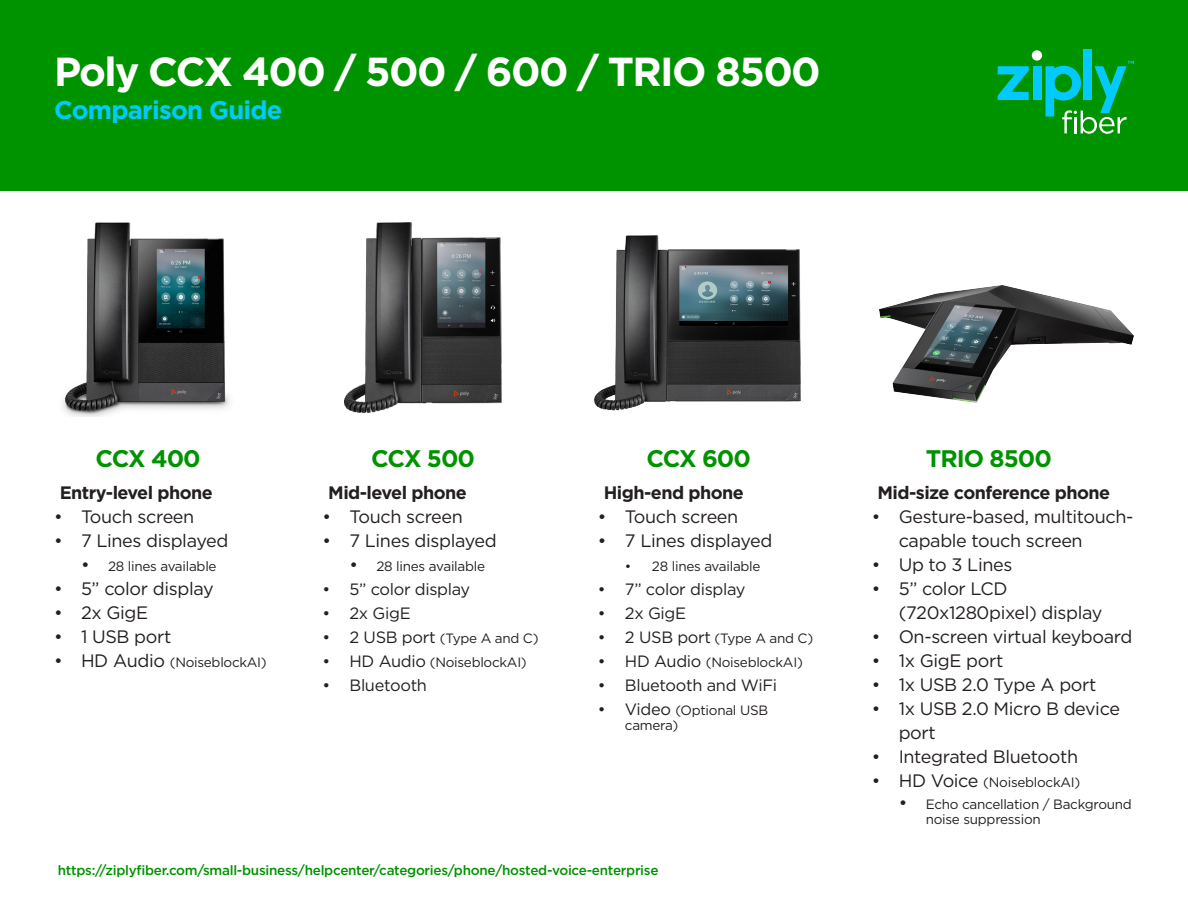
<style>
.page{position:relative;width:1188px;height:918px;background:#fff}
.page>*{position:absolute;margin:0;border:0;box-sizing:border-box;transform-origin:0 0}
.t1{font:700 40.5px "Gotham";letter-spacing:-.04em;color:#fff}
.t2{font:700 25.5px "Gotham";letter-spacing:-.03em;color:#02caff}
.t3{font:700 24px "Gotham";letter-spacing:-.04em;color:#009300}
.t4{font:18px/24px "Gotham";letter-spacing:-.02em;color:#231f20}
.t5{font:700 18px "Gotham";letter-spacing:-.03em;color:#231f20}
.t6{font:16.35px "Gotham";letter-spacing:-.02em;color:#231f20}
.t7{font:13.5px/15px "Gotham";letter-spacing:-.02em;color:#231f20}
.t8{font:500 13.5px "Gotham";letter-spacing:-.02em;color:#009300}
.s1{font-size:18px}
.s2{font-size:16.35px}
</style>
<div class="page">
<div style="left:0;top:0;width:1188px;height:190px;background:#009300"></div>
<svg style="left:998px;top:66px;width:31px;height:34px"></svg>
<div style="left:1033px;top:66px;width:8px;height:34px;background:#02caff"></div>
<div style="left:1083px;top:50px;width:9px;height:50px;background:#02caff"></div>
<div style="left:1032px;top:50px;width:10px;height:11px;background:#fff;border-radius:50%"></div>
<svg style="left:1046px;top:61px;width:88px;height:73px"></svg>
<img style="left:594px;top:236px;width:207px;height:175px">
<img style="left:879px;top:286px;width:254px;height:117px">
<img style="left:63px;top:222px;width:167px;height:195px">
<img style="left:345px;top:223px;width:157px;height:189px">
<p class="t1" style="left:54px;top:45px;width:768px">Poly CCX 400 / 500 / 600 / TRIO 8500</p>
<p class="t2" style="left:54px;top:93px;width:230px">Comparison Guide</p>
<p class="t3" style="left:95px;top:442px;width:107px">CCX 400</p>
<p class="t3" style="left:371px;top:442px;width:105px">CCX 500</p>
<p class="t3" style="left:646px;top:442px;width:106px">CCX 600</p>
<p class="t3" style="left:926px;top:442px;width:128px">TRIO 8500</p>
<p class="t5" style="left:60px;top:481px;width:155px">Entry-level phone</p>
<p class="t4" style="left:54px;top:504px;width:142px">• Touch screen</p>
<p class="t4" style="left:54px;top:528px;width:176px">• 7 Lines displayed</p>
<p class="t7" style="left:81px;top:559px;width:137px"><span class="s1">•</span> 28 lines available</p>
<p class="t4" style="left:54px;top:576px;width:161px">• 5” color display</p>
<p class="t4" style="left:54px;top:600px;width:96px">• 2x GigE</p>
<p class="t4" style="left:54px;top:624px;width:119px">• 1 USB port</p>
<p class="t7" style="left:54px;top:655px;width:214px"><span class="s1">• HD Audio</span> (NoiseblockAI)</p>
<p class="t5" style="left:877px;top:481px;width:234px">Mid-size conference phone</p>
<p class="t4" style="left:899px;top:504px;width:236px;text-indent:-27px">• Gesture-based, multitouch&shy;capable touch screen</p>
<p class="t4" style="left:872px;top:552px;width:142px">• Up to 3 Lines</p>
<p class="t4" style="left:899px;top:576px;width:205px;text-indent:-27px">• 5” color LCD (720x1280pixel) display</p>
<p class="t4" style="left:872px;top:624px;width:262px">• On-screen virtual keyboard</p>
<p class="t4" style="left:872px;top:648px;width:133px">• 1x GigE port</p>
<p class="t4" style="left:872px;top:672px;width:226px">• 1x USB 2.0 Type A port</p>
<p class="t4" style="left:899px;top:696px;width:223px;text-indent:-27px">• 1x USB 2.0 Micro B device port</p>
<p class="t4" style="left:872px;top:744px;width:208px">• Integrated Bluetooth</p>
<p class="t7" style="left:872px;top:775px;width:210px"><span class="s1">• HD Voice</span> (NoiseblockAI)</p>
<p class="t7" style="left:926px;top:796px;width:208px;text-indent:-27px"><span class="s1">•</span> Echo cancellation / Background noise suppression</p>
<p class="t5" style="left:328px;top:481px;width:140px">Mid-level phone</p>
<p class="t4" style="left:322px;top:504px;width:142px">• Touch screen</p>
<p class="t4" style="left:322px;top:528px;width:176px">• 7 Lines displayed</p>
<p class="t7" style="left:350px;top:559px;width:137px"><span class="s1">•</span> 28 lines available</p>
<p class="t6" style="left:322px;top:579px;width:149px">• 5” color display</p>
<p class="t6" style="left:322px;top:603px;width:90px">• 2x GigE</p>
<p class="t7" style="left:322px;top:631px;width:218px"><span class="s2">• 2 USB port</span> (Type A and C)</p>
<p class="t7" style="left:322px;top:655px;width:206px"><span class="s2">• HD Audio</span> (NoiseblockAI)</p>
<p class="t6" style="left:322px;top:675px;width:106px">• Bluetooth</p>
<p class="t5" style="left:604px;top:481px;width:142px">High-end phone</p>
<p class="t4" style="left:598px;top:504px;width:142px">• Touch screen</p>
<p class="t4" style="left:598px;top:528px;width:176px">• 7 Lines displayed</p>
<p class="t7" style="left:625px;top:559px;width:137px">• 28 lines available</p>
<p class="t6" style="left:598px;top:579px;width:149px">• 7” color display</p>
<p class="t6" style="left:598px;top:603px;width:90px">• 2x GigE</p>
<p class="t7" style="left:598px;top:631px;width:217px"><span class="s2">• 2 USB port</span> (Type A and C)</p>
<p class="t7" style="left:598px;top:655px;width:206px"><span class="s2">• HD Audio</span> (NoiseblockAI)</p>
<p class="t6" style="left:598px;top:675px;width:181px">• Bluetooth and WiFi</p>
<p class="t7" style="left:625px;top:703px;width:145px;text-indent:-27px"><span class="s2">• Video</span> (Optional USB camera)</p>
<p class="t8" style="left:58px;top:861px;width:602px">https://ziplyfiber.com/small-business/helpcenter/categories/phone/hosted-voice-enterprise</p>
</div>
